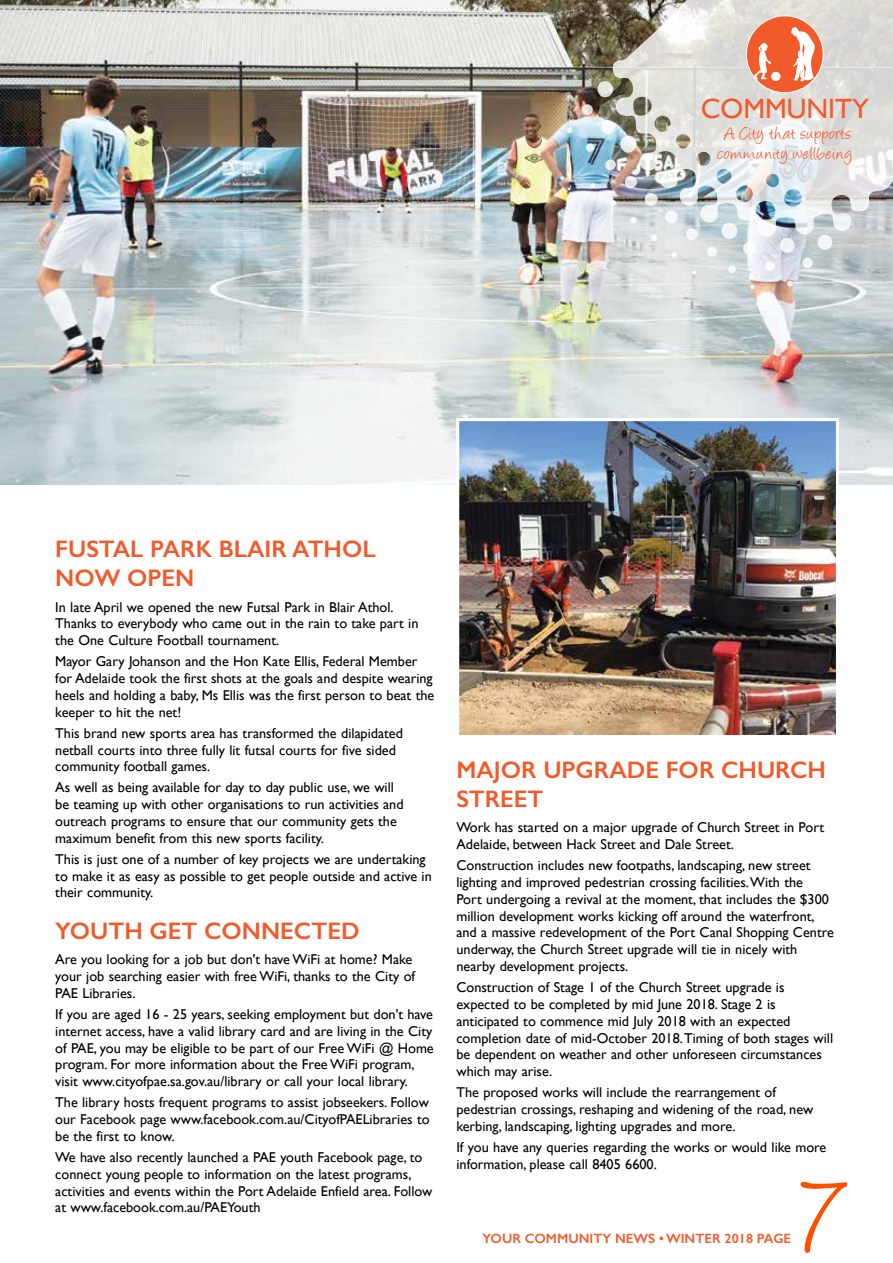
<style>
.page{position:relative;width:893px;height:1263px;background:#fff}
.page>*{position:absolute;margin:0;border:0;box-sizing:border-box;transform-origin:0 0}
.t1{font:120px "Angelina";color:#ff5000}
.t2{font:27.75px "Gill Sans";color:#f15a2a}
.t3{font:600 24px/28.8px "Gill Sans";color:#f15a2a}
.t4{font:20.1px/20.1px "Angelina";letter-spacing:.04em;color:#f15a2a;text-align:center}
.t5{font:14.25px/16.8px "Gill Sans";color:#000}
.t6{font:600 13.5px "Gill Sans";color:#f15a2a}
</style>
<div class="page">
<img style="left:1px;top:0;width:892px;height:485px">
<svg style="left:750px;top:284px;width:5px;height:5px"></svg>
<img style="left:612px;top:0;width:281px;height:238px">
<svg style="left:597px;top:80px;width:17px;height:18px"></svg>
<svg style="left:779px;top:237px;width:16px;height:16px"></svg>
<svg style="left:817px;top:234px;width:16px;height:16px"></svg>
<svg style="left:600px;top:120px;width:37px;height:33px"></svg>
<svg style="left:721px;top:222px;width:36px;height:34px"></svg>
<svg style="left:644px;top:193px;width:14px;height:13px"></svg>
<svg style="left:665px;top:210px;width:13px;height:14px"></svg>
<svg style="left:624px;top:176px;width:13px;height:13px"></svg>
<svg style="left:685px;top:228px;width:13px;height:12px"></svg>
<svg style="left:582px;top:104px;width:11px;height:11px"></svg>
<svg style="left:605px;top:159px;width:11px;height:11px"></svg>
<svg style="left:802px;top:257px;width:11px;height:12px"></svg>
<svg style="left:707px;top:246px;width:10px;height:11px"></svg>
<div style="left:765px;top:261px;width:10px;height:10px;background:#fff;border-radius:5px"></div>
<svg style="left:586px;top:143px;width:8px;height:9px"></svg>
<div style="left:728px;top:265px;width:8px;height:8px;background:#f6f8f8;border-radius:50%"></div>
<div style="left:630px;top:217px;width:7px;height:7px;background:#f7f7f8;border-radius:50%"></div>
<div style="left:650px;top:234px;width:7px;height:7px;background:#f8f8f9;border-radius:3px"></div>
<svg style="left:610px;top:200px;width:6px;height:6px"></svg>
<svg style="left:787px;top:280px;width:6px;height:7px"></svg>
<svg style="left:671px;top:252px;width:6px;height:6px"></svg>
<svg style="left:567px;top:127px;width:6px;height:6px"></svg>
<svg style="left:590px;top:183px;width:5px;height:5px"></svg>
<svg style="left:692px;top:270px;width:4px;height:5px"></svg>
<div style="left:746px;top:16px;width:77px;height:77px;background:#f15a2a;border-radius:50%"></div>
<div style="left:746px;top:16px;width:77px;height:77px;border:1px solid #fff;border-radius:50%"></div>
<svg style="left:791px;top:27px;width:25px;height:55px"></svg>
<svg style="left:754px;top:43px;width:17px;height:38px"></svg>
<div style="left:772px;top:72px;width:8px;height:9px;background:#fafafc;border-radius:50%"></div>
<div style="left:772px;top:72px;width:8px;height:9px;border:1px solid #fff;border-radius:50%"></div>
<img style="left:0;top:0;width:1px;height:512px">
<img style="left:460px;top:422px;width:375px;height:312px">
<div style="left:456px;top:418px;width:383px;height:320px;border:3px solid #fff"></div>
<h2 class="t2" style="left:701px;top:92px;width:170px">COMMUNITY</h2>
<h3 class="t4" style="left:717px;top:125px;width:136px">A City that supports community wellbeing</h3>
<h3 class="t3" style="left:55px;top:535px;width:322px">FUSTAL PARK BLAIR ATHOL<br>NOW OPEN</h3>
<p class="t5" style="left:55px;top:598px;width:365px">In late April we opened the new Futsal Park in Blair Athol.<br>Thanks to everybody who came out in the rain to take part in the One Culture Football tournament.</p>
<p class="t5" style="left:55px;top:653px;width:381px">Mayor Gary Johanson and the Hon Kate Ellis, Federal Member for Adelaide took the first shots at the goals and despite wearing heels and holding a baby, Ms Ellis was the first person to beat the keeper to hit the net!</p>
<p class="t5" style="left:55px;top:724px;width:349px">This brand new sports area has transformed the dilapidated netball courts into three fully lit futsal courts for five sided community football games.</p>
<p class="t5" style="left:55px;top:779px;width:350px">As well as being available for day to day public use, we will be teaming up with other organisations to run activities and outreach programs to ensure that our community gets the maximum benefit from this new sports facility.</p>
<p class="t5" style="left:55px;top:850px;width:378px">This is just one of a number of key projects we are undertaking to make it as easy as possible to get people outside and active in their community.</p>
<h3 class="t3" style="left:55px;top:916px;width:306px">YOUTH GET CONNECTED</h3>
<p class="t5" style="left:55px;top:951px;width:361px">Are you looking for a job but don't have WiFi at home? Make your job searching easier with free WiFi, thanks to the City of<br>PAE Libraries.</p>
<p class="t5" style="left:55px;top:1005px;width:380px">If you are aged 16 - 25 years, seeking employment but don't have internet access, have a valid library card and are living in the City of PAE, you may be eligible to be part of our Free WiFi @ Home program. For more information about the Free WiFi program, visit www.cityofpae.sa.gov.au/library or call your local library.</p>
<p class="t5" style="left:55px;top:1094px;width:376px;text-align:justify">The library hosts frequent programs to assist jobseekers. Follow our Facebook page www.facebook.com.au/CityofPAELibraries to be the first to know.</p>
<p class="t5" style="left:55px;top:1148px;width:379px">We have also recently launched a PAE youth Facebook page, to connect young people to information on the latest programs, activities and events within the Port Adelaide Enfield area. Follow at www.facebook.com.au/PAEYouth</p>
<h3 class="t3" style="left:456px;top:755px;width:371px">MAJOR UPGRADE FOR CHURCH<br>STREET</h3>
<p class="t5" style="left:456px;top:819px;width:369px">Work has started on a major upgrade of Church Street in Port<br>Adelaide, between Hack Street and Dale Street.</p>
<p class="t5" style="left:456px;top:857px;width:379px">Construction includes new footpaths, landscaping, new street lighting and improved pedestrian crossing facilities. With the<br>Port undergoing a revival at the moment, that includes the $300 million development works kicking off around the waterfront, and a massive redevelopment of the Port Canal Shopping Centre underway, the Church Street upgrade will tie in nicely with nearby development projects.</p>
<p class="t5" style="left:456px;top:979px;width:378px">Construction of Stage 1 of the Church Street upgrade is expected to be completed by mid June 2018. Stage 2 is anticipated to commence mid July 2018 with an expected completion date of mid-October 2018. Timing of both stages will be dependent on weather and other unforeseen circumstances which may arise.</p>
<p class="t5" style="left:456px;top:1084px;width:358px">The proposed works will include the rearrangement of pedestrian crossings, reshaping and widening of the road, new kerbing, landscaping, lighting upgrades and more.</p>
<p class="t5" style="left:456px;top:1138px;width:372px">If you have any queries regarding the works or would like more information, please call 8405 6600.</p>
<p class="t6" style="left:482px;top:1230px;width:310px">YOUR COMMUNITY NEWS • WINTER 2018 PAGE</p>
<h1 class="t1" style="left:803px;top:1166px;width:43px">7</h1>
</div>
